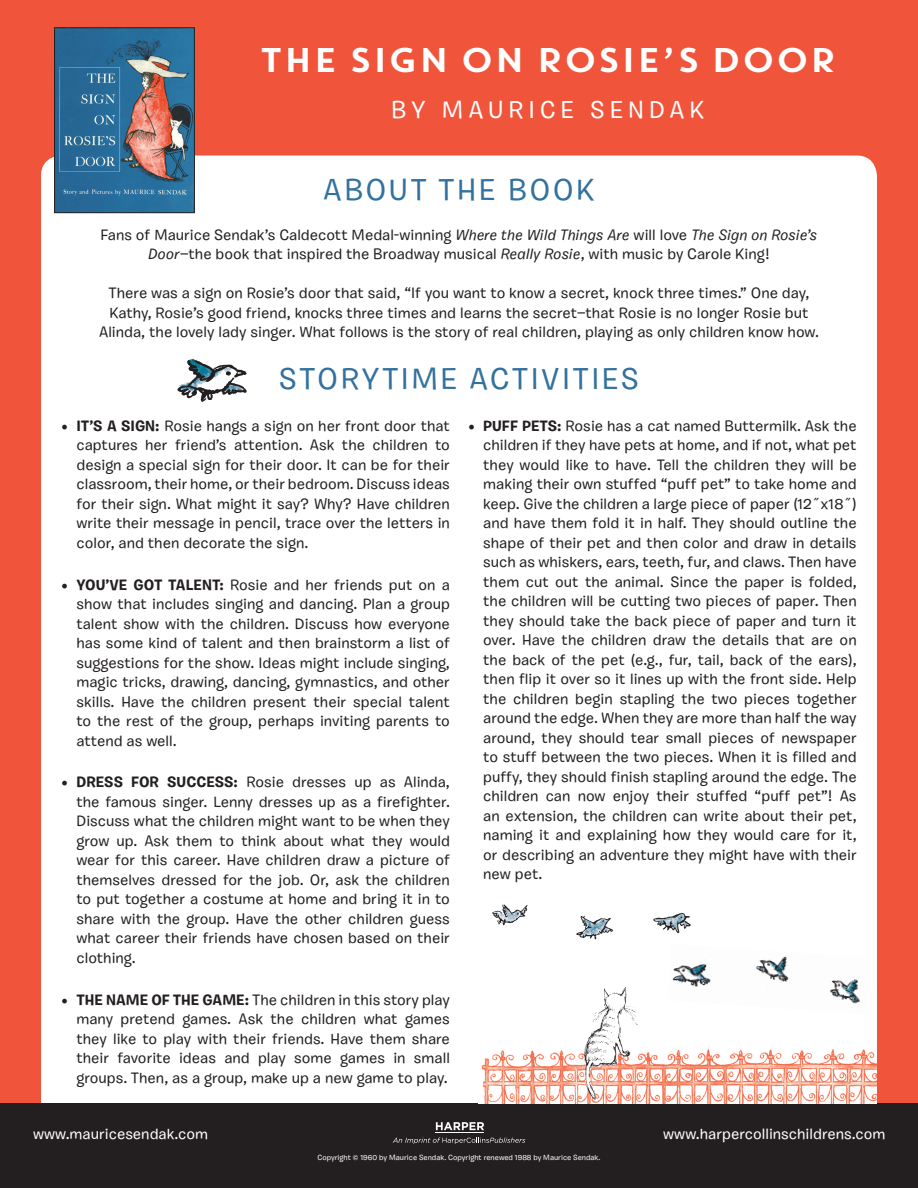
<style>
.page{position:relative;width:918px;height:1188px;background:#f0543a}
.page>*{position:absolute;margin:0;border:0;box-sizing:border-box;transform-origin:0 0}
.t1{font:34.2px "Core Circus";letter-spacing:-.08em;color:#fff;scale:1.05 1}
.t2{font:500 30px "Burbank Small";letter-spacing:.08em;color:#33719e}
.t3{font:500 24.3px "Burbank Small";letter-spacing:.2em;color:#fff}
.t4{font:500 15px/19.5px "Burbank Small";color:#231f20;text-align:justify}
.t5{font:500 15px "Burbank Small";color:#fff}
.t6{font:500 7.5px "Burbank Small";color:#fff}
.s1{font-style:italic}
.s2{font-family:"Minion Pro";font-weight:400;font-size:18px}
.s3{font-weight:700}
</style>
<div class="page">
<div style="left:41px;top:156px;width:836px;height:981px;background:#fff;border-radius:20px"></div>
<div style="left:0;top:1104px;width:918px;height:84px;background:#231f20"></div>
<hr style="left:436px;top:1132px;width:48px;height:1px;background:#fff">
<svg style="left:436px;top:1122px;width:48px;height:8px"></svg>
<svg style="left:393px;top:1138px;width:132px;height:6px"></svg>
<img style="left:56px;top:29px;width:137px;height:182px">
<div style="left:54px;top:27px;width:141px;height:186px;border:1px solid #231f20"></div>
<img style="left:492px;top:904px;width:199px;height:36px">
<img style="left:481px;top:987px;width:396px;height:117px">
<img style="left:668px;top:956px;width:201px;height:58px">
<img style="left:177px;top:358px;width:70px;height:44px">
<p class="t1" style="left:257px;top:37px;width:555px">THE SIGN ON ROSIE’S DOOR</p>
<p class="t3" style="left:391px;top:95px;width:315px">BY MAURICE SENDAK</p>
<p class="t2" style="left:323px;top:171px;width:273px">ABOUT THE BOOK</p>
<p class="t4" style="left:100px;top:225px;width:719px;text-align:center">Fans of Maurice Sendak’s Caldecott Medal-winning <span class="s1">Where the Wild Things Are</span> will love <span class="s1">The Sign on Rosie’s<br>Door</span>—the book that inspired the Broadway musical <span class="s1">Really Rosie</span>, with music by Carole King!</p>
<p class="t4" style="left:99px;top:284px;width:721px;text-align:center">There was a sign on Rosie’s door that said, “If you want to know a secret, knock three times.” One day,<br>Kathy, Rosie’s good friend, knocks three times and learns the secret—that Rosie is no longer Rosie but<br>Alinda, the lovely lady singer. What follows is the story of real children, playing as only children know how.</p>
<p class="t2" style="left:279px;top:360px;width:362px">STORYTIME ACTIVITIES</p>
<p class="t4" style="left:76px;top:416px;width:375px;text-indent:-15px"><span class="s2">•</span> <span class="s3">IT’S A SIGN:</span> Rosie hangs a sign on her front door that captures her friend’s attention. Ask the children to design a special sign for their door. It can be for their classroom, their home, or their bedroom. Discuss ideas for their sign. What might it say? Why? Have children write their message in pencil, trace over the letters in color, and then decorate the sign.</p>
<p class="t4" style="left:76px;top:575px;width:375px;text-indent:-15px"><span class="s2">•</span> <span class="s3">YOU’VE GOT TALENT:</span> Rosie and her friends put on a show that includes singing and dancing. Plan a group talent show with the children. Discuss how everyone has some kind of talent and then brainstorm a list of suggestions for the show. Ideas might include singing, magic tricks, drawing, dancing, gymnastics, and other skills. Have the children present their special talent to the rest of the group, perhaps inviting parents to attend as well.</p>
<p class="t4" style="left:76px;top:772px;width:375px;text-indent:-15px"><span class="s2">•</span> <span class="s3">DRESS FOR SUCCESS:</span> Rosie dresses up as Alinda, the famous singer. Lenny dresses up as a firefighter.<br>Discuss what the children might want to be when they grow up. Ask them to think about what they would wear for this career. Have children draw a picture of themselves dressed for the job. Or, ask the children to put together a costume at home and bring it in to share with the group. Have the other children guess what career their friends have chosen based on their clothing.</p>
<p class="t4" style="left:76px;top:990px;width:375px;text-indent:-15px"><span class="s2">•</span> <span class="s3">THE NAME OF THE GAME:</span> The children in this story play many pretend games. Ask the children what games they like to play with their friends. Have them share their favorite ideas and play some games in small groups. Then, as a group, make up a new game to play.</p>
<p class="t4" style="left:483px;top:416px;width:375px;text-indent:-15px"><span class="s2">•</span> <span class="s3">PUFF PETS:</span> Rosie has a cat named Buttermilk. Ask the children if they have pets at home, and if not, what pet they would like to have. Tell the children they will be making their own stuffed “puff pet” to take home and keep. Give the children a large piece of paper (12˝x18˝) and have them fold it in half. They should outline the shape of their pet and then color and draw in details such as whiskers, ears, teeth, fur, and claws. Then have them cut out the animal. Since the paper is folded, the children will be cutting two pieces of paper. Then they should take the back piece of paper and turn it over. Have the children draw the details that are on the back of the pet (e.g., fur, tail, back of the ears), then flip it over so it lines up with the front side. Help the children begin stapling the two pieces together around the edge. When they are more than half the way around, they should tear small pieces of newspaper to stuff between the two pieces. When it is filled and puffy, they should finish stapling around the edge. The children can now enjoy their stuffed “puff pet”! As an extension, the children can write about their pet, naming it and explaining how they would care for it, or describing an adventure they might have with their new pet.</p>
<p class="t5" style="left:33px;top:1124px;width:177px">www.mauricesendak.com</p>
<p class="t6" style="left:317px;top:1152px;width:285px">Copyright © 1960 by Maurice Sendak. Copyright renewed 1988 by Maurice Sendak.</p>
<p class="t5" style="left:663px;top:1124px;width:224px">www.harpercollinschildrens.com</p>
</div>
